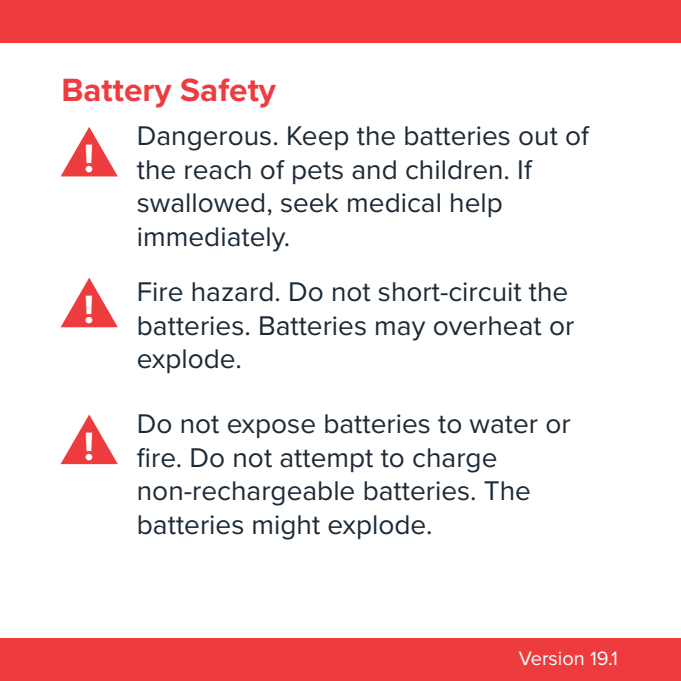
<style>
.page{position:relative;width:681px;height:681px;background:#fff}
.page>*{position:absolute;margin:0;border:0;box-sizing:border-box;transform-origin:0 0}
.t1{font:700 40.8px "Proxima Nova";color:#fff}
.t2{font:700 33.2px "Proxima Nova";color:#ee3c3e}
.t3{font:28px/33.6px "Proxima Nova";color:#1d2a36}
.t4{font:20px "Proxima Nova";color:#fff}
</style>
<div class="page">
<div style="left:0;top:0;width:680px;height:42px;background:#ee3c3e"></div>
<div style="left:0;top:638px;width:680px;height:42px;background:#ee3c3e"></div>
<svg style="left:61px;top:127px;width:57px;height:49px"></svg>
<svg style="left:60px;top:277px;width:58px;height:50px"></svg>
<svg style="left:60px;top:414px;width:58px;height:50px"></svg>
<p class="t2" style="left:61px;top:66px;width:216px">Battery Safety</p>
<h1 class="t1" style="left:84px;top:128px;width:12px">!</h1>
<p class="t3" style="left:137px;top:117px;width:453px">Dangerous. Keep the batteries out of the reach of pets and children. If swallowed, seek medical help immediately.</p>
<p class="t3" style="left:137px;top:273px;width:438px">Fire hazard. Do not short-circuit the batteries. Batteries may overheat or explode.</p>
<h1 class="t1" style="left:84px;top:279px;width:12px">!</h1>
<h1 class="t1" style="left:84px;top:416px;width:12px">!</h1>
<p class="t3" style="left:137px;top:405px;width:435px">Do not expose batteries to water or fire. Do not attempt to charge non-rechargeable batteries. The batteries might explode.</p>
<p class="t4" style="left:518px;top:642px;width:101px">Version 19.1</p>
</div>
